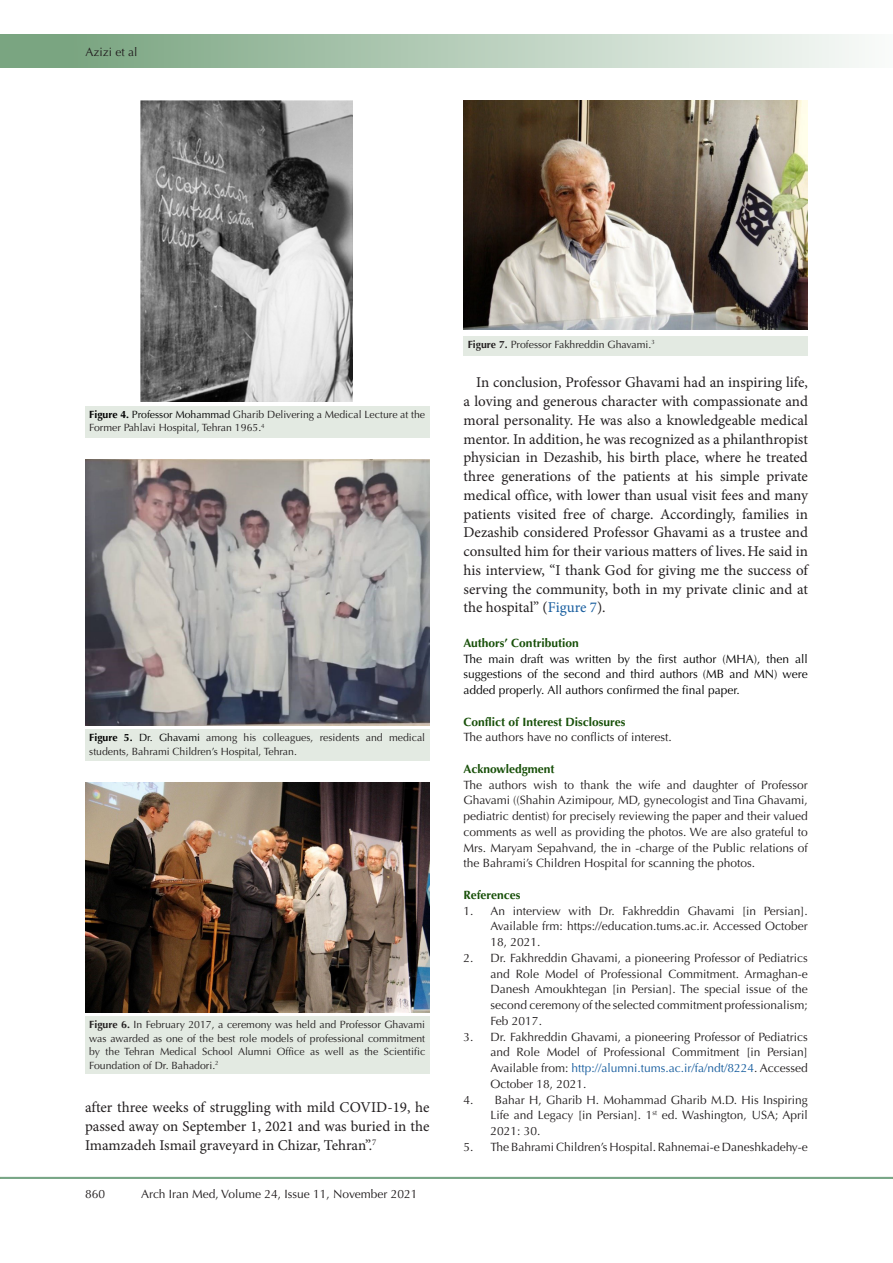
<style>
.page{position:relative;width:893px;height:1263px;background:#fff}
.page>*{position:absolute;margin:0;border:0;box-sizing:border-box;transform-origin:0 0}
.t1{font:15px/18.8px "Minion Pro";color:#231f20;text-align:justify}
.t2{font:12px/15.8px "Optima LT Std";color:#231f20;text-align:justify}
.Pa2{font:12px/15.8px "Optima LT Std";color:#000;text-align:justify}
.Pa2-2{font:700 12px "Optima LT Std";color:#185009}
.Pa2-3{font:12px "Optima LT Std";color:#211d1e}
.t3{font:10.5px/13.5px "Optima LT Std";color:#231f20}
.s1{font-weight:700;color:#000}
.s2{color:#000}
.s3{font-weight:700}
.s4{color:#175d9e}
</style>
<div class="page">
<div style="left:0;top:1177px;width:893px;height:2px;background:#0099e5;border:1px solid #7aa581"></div>
<div style="left:0;top:35px;width:893px;height:33px;background:linear-gradient(to right,#719f78,#f9fbf9)"></div>
<img style="left:140px;top:101px;width:213px;height:301px">
<div style="left:85px;top:406px;width:344px;height:32px;background:#e3eae2"></div>
<div style="left:85px;top:729px;width:344px;height:32px;background:#e3eae2"></div>
<div style="left:85px;top:1016px;width:344px;height:58px;background:#e3eae2"></div>
<div style="left:463px;top:336px;width:345px;height:19px;background:#e3eae2"></div>
<img style="left:85px;top:459px;width:344px;height:266px">
<img style="left:85px;top:782px;width:344px;height:230px">
<img style="left:463px;top:101px;width:345px;height:229px">
<p class="t2" style="left:85px;top:45px;width:54px">Azizi et al</p>
<p class="t3" style="left:89px;top:408px;width:337px"><span class="s1">Figure 4.</span> <span class="s2">Professor Mohammad</span> Gharib Delivering a Medical Lecture at the<br>Former Pahlavi Hospital, Tehran 1965.<sup>4</sup></p>
<p class="t3" style="left:89px;top:731px;width:337px"><span class="s1">Figure 5.</span> <span class="s2">Dr. Ghavami</span> among his colleagues, residents and medical students, Bahrami Children’s Hospital, Tehran.</p>
<p class="t3" style="left:89px;top:1018px;width:337px;text-align:justify"><span class="s3">Figure 6.</span> In February 2017, a ceremony was held and Professor Ghavami was awarded as one of the best role models of professional commitment by the Tehran Medical School Alumni Office as well as the Scientific Foundation of Dr. Bahadori.<sup>2</sup></p>
<p class="t1" style="left:85px;top:1098px;width:346px">after three weeks of struggling with mild COVID-19, he passed away on September 1, 2021 and was buried in the Imamzadeh Ismail graveyard in Chizar, Tehran”.<sup>7</sup></p>
<p class="t2" style="left:85px;top:1186px;width:22px">860</p>
<p class="t2" style="left:141px;top:1186px;width:278px">Arch Iran Med, Volume 24, Issue 11, November 2021</p>
<p class="t3" style="left:468px;top:338px;width:188px"><span class="s3">Figure 7.</span> Professor Fakhreddin Ghavami.<sup>3</sup></p>
<p class="t1" style="left:463px;top:373px;width:346px;text-indent:13px">In conclusion, Professor Ghavami had an inspiring life, a loving and generous character with compassionate and moral personality. He was also a knowledgeable medical mentor. In addition, he was recognized as a philanthropist physician in Dezashib, his birth place, where he treated three generations of the patients at his simple private medical office, with lower than usual visit fees and many patients visited free of charge. Accordingly, families in Dezashib considered Professor Ghavami as a trustee and consulted him for their various matters of lives.He said in his interview, “I thank God for giving me the success of serving the community, both in my private clinic and at the hospital” (<span class="s4">Figure 7</span>).</p>
<p class="Pa2-2" style="left:463px;top:636px;width:117px">Authors’ Contribution</p>
<p class="Pa2" style="left:463px;top:651px;width:346px">The main draft was written by the first author (MHA), then all suggestions of the second and third authors (MB and MN) were added properly. All authors confirmed the final paper.</p>
<p class="Pa2-2" style="left:463px;top:714px;width:163px">Conflict of Interest Disclosures</p>
<p class="Pa2-3" style="left:463px;top:730px;width:210px">The authors have no conflicts of interest.</p>
<p class="Pa2-2" style="left:463px;top:762px;width:92px">Acknowledgment</p>
<p class="t2" style="left:463px;top:777px;width:346px">The authors wish to thank the wife and daughter of Professor Ghavami ((Shahin Azimipour, MD, gynecologist and Tina Ghavami, pediatric dentist) for precisely reviewing the paper and their valued comments as well as providing the photos. We are also grateful to Mrs. Maryam Sepahvand, the in -charge of the Public relations of the Bahrami’s Children Hospital for scanning the photos.</p>
<p class="Pa2-2" style="left:463px;top:888px;width:58px">References</p>
<p class="t2" style="left:490px;top:903px;width:319px;text-indent:-27px">1. An interview with Dr. Fakhreddin Ghavami [in Persian].<br>Available frm: https://education.tums.ac.ir. Accessed October 18, 2021.</p>
<p class="t2" style="left:490px;top:950px;width:319px;text-indent:-27px">2. Dr. Fakhreddin Ghavami, a pioneering Professor of Pediatrics and Role Model of Professional Commitment. Armaghan-e Danesh Amoukhtegan [in Persian]. The special issue of the second ceremony of the selected commitment professionalism; Feb 2017.</p>
<p class="t2" style="left:490px;top:1029px;width:319px;text-indent:-27px">3. Dr. Fakhreddin Ghavami, a pioneering Professor of Pediatrics and Role Model of Professional Commitment [in Persian] Available from: <span class="s4">http://alumni.tums.ac.ir/fa/ndt/8224</span>. Accessed October 18, 2021.</p>
<p class="t2" style="left:490px;top:1092px;width:319px;text-indent:-27px">4. Bahar H, Gharib H. Mohammad Gharib M.D. His Inspiring Life and Legacy [in Persian]. 1<sup>st</sup> ed. Washington, USA; April 2021: 30.</p>
<p class="t2" style="left:463px;top:1139px;width:346px">5. The Bahrami Children’s Hospital. Rahnemai-e Daneshkadehy-e</p>
</div>
